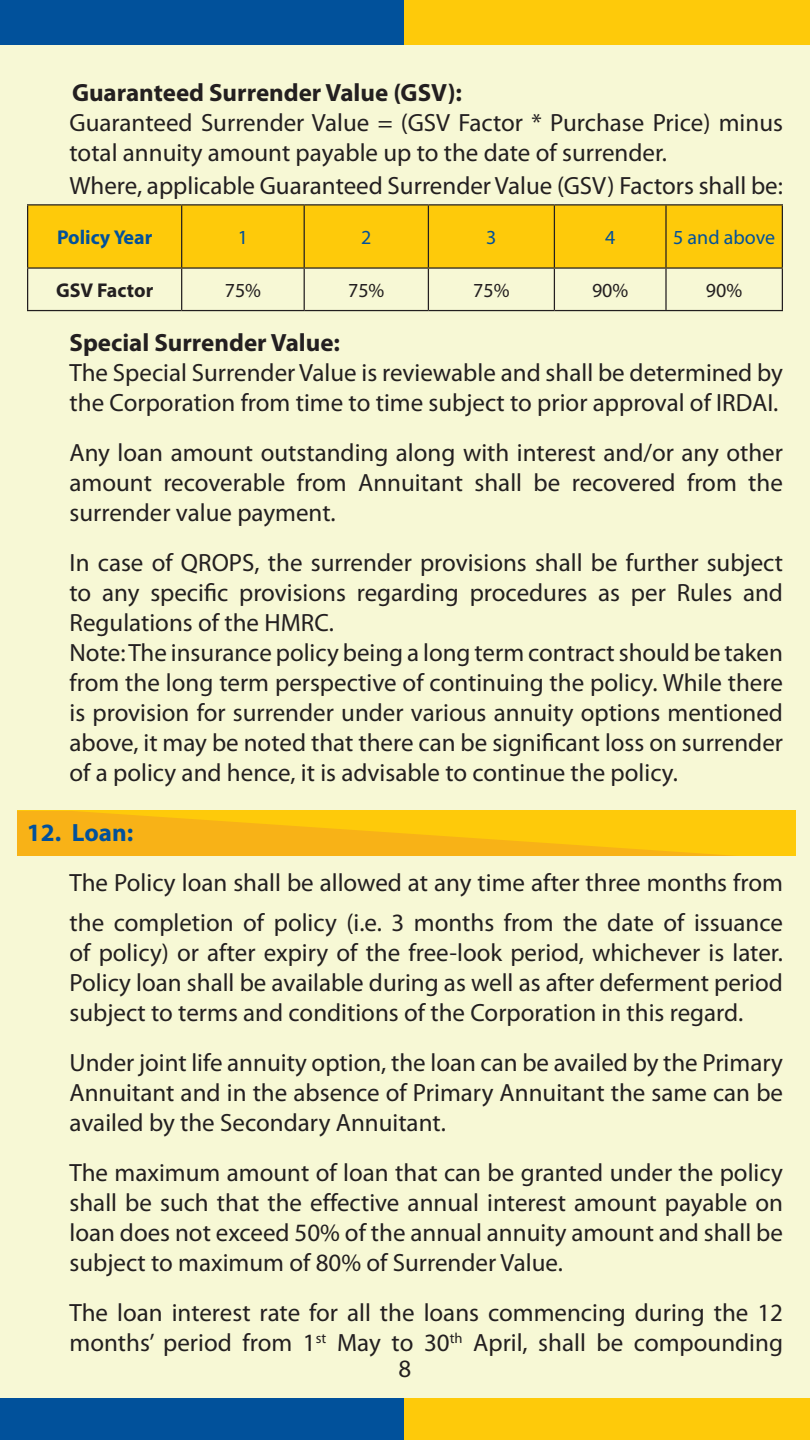
<style>
.page{position:relative;width:810px;height:1440px;background:#f7f8d5}
.page>*{position:absolute;margin:0;border:0;box-sizing:border-box;transform-origin:0 0}
.t1{font:25px/30px "Myriad Pro";color:#231f20}
.t2{font:700 25px "Myriad Pro";color:#231f20}
.t3{font:700 25px "Myriad Pro";color:#01519b}
.t4{font:20px "Myriad Pro";color:#231f20}
.t5{font:20px "Myriad Pro";color:#01519b}
.t6{font:700 20px "Myriad Pro";color:#01519b}
.t7{font:700 20px "Myriad Pro";color:#231f20}
</style>
<div class="page">
<div style="left:0;top:0;width:404px;height:45px;background:#01519b"></div>
<div style="left:404px;top:0;width:406px;height:45px;background:#feca0a"></div>
<div style="left:0;top:1399px;width:404px;height:41px;background:#01519b"></div>
<div style="left:404px;top:1398px;width:406px;height:42px;background:#feca0a"></div>
<div style="left:17px;top:811px;width:779px;height:45px;background:#feca0a"></div>
<svg style="left:17px;top:811px;width:715px;height:45px"></svg>
<div style="left:28px;top:206px;width:754px;height:61px;background:#feca0a"></div>
<hr style="left:27px;top:204px;width:155px;height:2px;background:#231f20">
<hr style="left:182px;top:204px;width:122px;height:2px;background:#231f20">
<hr style="left:304px;top:204px;width:124px;height:2px;background:#231f20">
<hr style="left:428px;top:204px;width:126px;height:2px;background:#231f20">
<hr style="left:554px;top:204px;width:112px;height:2px;background:#231f20">
<hr style="left:666px;top:204px;width:117px;height:2px;background:#231f20">
<hr style="left:27px;top:267px;width:155px;height:2px;background:#231f20">
<hr style="left:182px;top:267px;width:122px;height:2px;background:#231f20">
<hr style="left:304px;top:267px;width:124px;height:2px;background:#231f20">
<hr style="left:428px;top:267px;width:126px;height:2px;background:#231f20">
<hr style="left:554px;top:267px;width:112px;height:2px;background:#231f20">
<hr style="left:666px;top:267px;width:117px;height:2px;background:#231f20">
<hr style="left:27px;top:310px;width:155px;height:1px;background:#231f20">
<hr style="left:182px;top:310px;width:122px;height:1px;background:#231f20">
<hr style="left:304px;top:310px;width:124px;height:1px;background:#231f20">
<hr style="left:428px;top:310px;width:126px;height:1px;background:#231f20">
<hr style="left:554px;top:310px;width:112px;height:1px;background:#231f20">
<hr style="left:666px;top:310px;width:117px;height:1px;background:#231f20">
<hr style="left:27px;top:205px;width:1px;height:62px;background:#231f20">
<hr style="left:27px;top:269px;width:1px;height:41px;background:#231f20">
<hr style="left:181px;top:205px;width:1px;height:62px;background:#231f20">
<hr style="left:304px;top:205px;width:1px;height:62px;background:#231f20">
<hr style="left:428px;top:205px;width:1px;height:62px;background:#231f20">
<hr style="left:554px;top:205px;width:1px;height:62px;background:#231f20">
<hr style="left:665px;top:205px;width:2px;height:62px;background:#231f20">
<hr style="left:782px;top:205px;width:1px;height:62px;background:#231f20">
<hr style="left:181px;top:269px;width:1px;height:41px;background:#231f20">
<hr style="left:304px;top:269px;width:1px;height:41px;background:#231f20">
<hr style="left:428px;top:269px;width:1px;height:41px;background:#231f20">
<hr style="left:554px;top:269px;width:1px;height:41px;background:#231f20">
<hr style="left:665px;top:269px;width:2px;height:41px;background:#231f20">
<hr style="left:782px;top:269px;width:1px;height:41px;background:#231f20">
<p class="t2" style="left:72px;top:79px;width:392px">Guaranteed Surrender Value (GSV):</p>
<p class="t1" style="left:70px;top:107px;width:715px">Guaranteed Surrender Value = (GSV Factor * Purchase Price) minus total annuity amount payable up to the date of surrender.</p>
<p class="t1" style="left:70px;top:170px;width:715px">Where, applicable Guaranteed Surrender Value (GSV) Factors shall be:</p>
<p class="t6" style="left:57px;top:226px;width:97px">Policy Year</p>
<p class="t5" style="left:238px;top:225px;width:12px">1</p>
<p class="t5" style="left:361px;top:225px;width:12px">2</p>
<p class="t5" style="left:486px;top:225px;width:12px">3</p>
<p class="t5" style="left:605px;top:225px;width:12px">4</p>
<p class="t5" style="left:673px;top:225px;width:104px">5 and above</p>
<p class="t7" style="left:56px;top:279px;width:99px">GSV Factor</p>
<p class="t4" style="left:225px;top:278px;width:38px">75%</p>
<p class="t4" style="left:348px;top:278px;width:38px">75%</p>
<p class="t4" style="left:473px;top:278px;width:38px">75%</p>
<p class="t4" style="left:592px;top:278px;width:38px">90%</p>
<p class="t4" style="left:706px;top:278px;width:38px">90%</p>
<p class="t2" style="left:70px;top:329px;width:272px">Special Surrender Value:</p>
<p class="t1" style="left:70px;top:357px;width:715px">The Special Surrender Value is reviewable and shall be determined by the Corporation from time to time subject to prior approval of IRDAI.</p>
<p class="t1" style="left:70px;top:437px;width:715px;text-align:justify">Any loan amount outstanding along with interest and/or any other amount recoverable from Annuitant shall be recovered from the surrender value payment.</p>
<p class="t1" style="left:70px;top:547px;width:715px">In case of QROPS, the surrender provisions shall be further subject to any specific provisions regarding procedures as per Rules and Regulations of the HMRC.<br>Note: The insurance policy being a long term contract should be taken from the long term perspective of continuing the policy. While there is provision for surrender under various annuity options mentioned above, it may be noted that there can be significant loss on surrender of a policy and hence, it is advisable to continue the policy.</p>
<p class="t3" style="left:27px;top:819px;width:108px">12. Loan:</p>
<p class="t1" style="left:70px;top:862px;width:715px;line-height:40px">The Policy loan shall be allowed at any time after three months from the completion of policy (i.e. 3 months from the date of issuance</p>
<p class="t1" style="left:70px;top:937px;width:715px;text-align:justify">of policy) or after expiry of the free-look period, whichever is later.<br>Policy loan shall be available during as well as after deferment period subject to terms and conditions of the Corporation in this regard.</p>
<p class="t1" style="left:70px;top:1047px;width:715px;text-align:justify">Under joint life annuity option, the loan can be availed by the Primary Annuitant and in the absence of Primary Annuitant the same can be availed by the Secondary Annuitant.</p>
<p class="t1" style="left:70px;top:1157px;width:715px;text-align:justify">The maximum amount of loan that can be granted under the policy shall be such that the effective annual interest amount payable on loan does not exceed 50% of the annual annuity amount and shall be subject to maximum of 80% of Surrender Value.</p>
<p class="t1" style="left:70px;top:1297px;width:715px">The loan interest rate for all the loans commencing during the 12 months’ period from 1<sup>st</sup> May to 30<sup>th</sup> April, shall be compounding</p>
<p class="t1" style="left:399px;top:1353px;width:14px">8</p>
</div>
